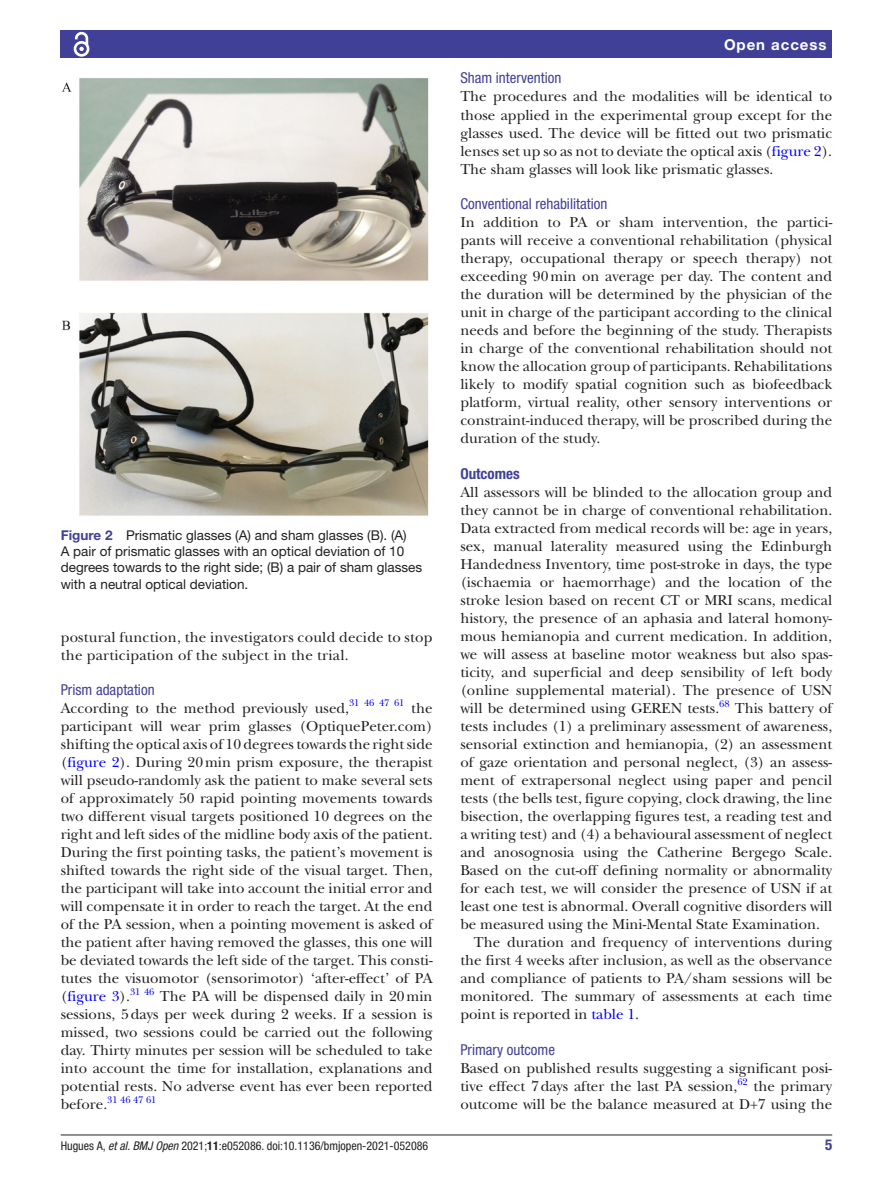
<style>
.page{position:relative;width:893px;height:1191px;background:#fff}
.page>*{position:absolute;margin:0;border:0;box-sizing:border-box;transform-origin:0 0}
.t1{font:15px/18px "New Baskerville";color:#231f20;text-align:justify}
.t2{font:condensed 15px "Helvetica Neue LT Std";color:#414099}
.t3{font:700 15px "Helvetica Neue LT Std";letter-spacing:.065em;color:#fff}
.t4{font:700 condensed 15px "Helvetica Neue LT Std";color:#414099}
.t5{font:13.5px/16.2px "Helvetica Neue LT Std";color:#231f20}
.t6{font:condensed 12px "Helvetica Neue LT Std";color:#231f20}
.t7{font:9.9px "New Baskerville";color:#00f}
.s1{font-weight:700;color:#414099}
.s2{color:#00f}
.s3{font-size:15px;color:#231f20}
.s4{font-style:italic}
.s5{font-weight:700}
</style>
<div class="page">
<hr style="left:61px;top:1134px;width:771px;height:1px;background:#231f20">
<div style="left:61px;top:31px;width:771px;height:27px;background:#414099"></div>
<svg style="left:73px;top:31px;width:17px;height:26px"></svg>
<img style="left:61px;top:78px;width:368px;height:438px">
<p class="t5" style="left:61px;top:527px;width:363px"><span class="s1">Figure 2</span> Prismatic glasses (A) and sham glasses (B). (A)<br>A pair of prismatic glasses with an optical deviation of 10 degrees towards to the right side; (B) a pair of sham glasses with a neutral optical deviation.</p>
<p class="t1" style="left:61px;top:628px;width:373px">postural function, the investigators could decide to stop the participation of the subject in the trial.</p>
<p class="t2" style="left:61px;top:681px;width:95px">Prism adaptation</p>
<p class="t1" style="left:61px;top:699px;width:345px">According to the method previously used,<sup>31</sup> <sup>46</sup> <sup>47</sup> <sup>61</sup></p>
<p class="t1" style="left:61px;top:699px;width:373px;text-indent:351px">the participant will wear prim glasses (OptiquePeter.com) shifting the optical axis of 10 degrees towards the right side (<span class="s2">figure 2</span>). During 20min prism exposure, the therapist will pseudo-randomly ask the patient to make several sets of approximately 50 rapid pointing movements towards two different visual targets positioned 10 degrees on the right and left sides of the midline body axis of the patient.<br>During the first pointing tasks, the patient’s movement is shifted towards the right side of the visual target. Then, the participant will take into account the initial error and will compensate it in order to reach the target. At the end of the PA session, when a pointing movement is asked of the patient after having removed the glasses, this one will be deviated towards the left side of the target. This consti&shy;tutes the visuomotor (sensorimotor) ‘after-effect’ of PA (<span class="s2">figure 3</span>).</p>
<p class="t7" style="left:130px;top:985px;width:26px">31 46</p>
<p class="t1" style="left:61px;top:987px;width:373px;text-indent:99px">The PA will be dispensed daily in 20min sessions, 5days per week during 2 weeks. If a session is missed, two sessions could be carried out the following day. Thirty minutes per session will be scheduled to take into account the time for installation, explanations and potential rests. No adverse event has ever been reported</p>
<p class="t7" style="left:61px;top:1093px;width:97px"><span class="s3">before.</span>31 46 47 61</p>
<p class="t3" style="left:724px;top:35px;width:104px">Open access</p>
<p class="t2" style="left:460px;top:69px;width:103px">Sham intervention</p>
<p class="t1" style="left:460px;top:88px;width:373px">The procedures and the modalities will be identical to those applied in the experimental group except for the glasses used. The device will be fitted out two prismatic lenses set up so as not to deviate the optical axis (<span class="s2">figure 2</span>).<br>The sham glasses will look like prismatic glasses.</p>
<p class="t2" style="left:460px;top:195px;width:149px">Conventional rehabilitation</p>
<p class="t1" style="left:460px;top:214px;width:373px">In addition to PA or sham intervention, the partici&shy;pants will receive a conventional rehabilitation (physical therapy, occupational therapy or speech therapy) not exceeding 90min on average per day. The content and the duration will be determined by the physician of the unit in charge of the participant according to the clinical needs and before the beginning of the study. Therapists in charge of the conventional rehabilitation should not know the allocation group of participants. Rehabilitations likely to modify spatial cognition such as biofeedback platform, virtual reality, other sensory interventions or constraint-induced therapy, will be proscribed during the duration of the study.</p>
<p class="t4" style="left:460px;top:465px;width:61px">Outcomes</p>
<p class="t1" style="left:460px;top:483px;width:373px">All assessors will be blinded to the allocation group and they cannot be in charge of conventional rehabilitation.<br>Data extracted from medical records will be: age in years, sex, manual laterality measured using the Edinburgh Handedness Inventory, time post-stroke in days, the type (ischaemia or haemorrhage) and the location of the stroke lesion based on recent CT or MRI scans, medical history, the presence of an aphasia and lateral homony&shy;mous hemianopia and current medication. In addition, we will assess at baseline motor weakness but also spas&shy;ticity, and superficial and deep sensibility of left body (online supplemental material). The presence of USN will be determined using GEREN tests.</p>
<p class="t7" style="left:719px;top:697px;width:12px">68</p>
<p class="t1" style="left:735px;top:699px;width:99px">This battery of</p>
<p class="t1" style="left:460px;top:717px;width:373px">tests includes (1) a preliminary assessment of awareness,</p>
<p class="t1" style="left:460px;top:735px;width:373px">sensorial extinction and hemianopia, (2) an assessment</p>
<p class="t1" style="left:460px;top:753px;width:373px">of gaze orientation and personal neglect, (3) an assess-</p>
<p class="t1" style="left:460px;top:771px;width:373px">ment of extrapersonal neglect using paper and pencil</p>
<p class="t1" style="left:460px;top:789px;width:373px">tests (the bells test, figure copying, clock drawing, the line</p>
<p class="t1" style="left:460px;top:807px;width:373px">bisection, the overlapping figures test, a reading test and</p>
<p class="t1" style="left:460px;top:825px;width:373px">a writing test) and (4) a behavioural assessment of neglect</p>
<p class="t1" style="left:460px;top:843px;width:373px">and anosognosia using the Catherine Bergego Scale.</p>
<p class="t1" style="left:460px;top:861px;width:373px">Based on the cut-off defining normality or abnormality</p>
<p class="t1" style="left:460px;top:879px;width:373px">for each test, we will consider the presence of USN if at</p>
<p class="t1" style="left:460px;top:897px;width:373px">least one test is abnormal. Overall cognitive disorders will</p>
<p class="t1" style="left:460px;top:915px;width:361px">be measured using the Mini-Mental State Examination.</p>
<p class="t1" style="left:474px;top:933px;width:360px">The duration and frequency of interventions during</p>
<p class="t1" style="left:460px;top:951px;width:373px">the first 4 weeks after inclusion, as well as the observance</p>
<p class="t1" style="left:460px;top:969px;width:373px">and compliance of patients to PA/sham sessions will be</p>
<p class="t1" style="left:460px;top:987px;width:373px">monitored. The summary of assessments at each time</p>
<p class="t1" style="left:460px;top:1005px;width:180px">point is reported in <span class="s2">table 1</span>.</p>
<p class="t2" style="left:460px;top:1041px;width:96px">Primary outcome</p>
<p class="t1" style="left:460px;top:1059px;width:373px">Based on published results suggesting a significant posi&shy;tive effect 7days after the last PA session,</p>
<p class="t7" style="left:737px;top:1075px;width:12px">62</p>
<p class="t1" style="left:460px;top:1077px;width:373px;text-align:right">the primary<br>outcome will be the balance measured at D+7 using the</p>
<p class="t6" style="left:61px;top:1138px;width:369px">Hugues A, <span class="s4">et al</span>. <span class="s4">BMJ Open</span> 2021;<span class="s5">11</span>:e052086. doi:10.1136/bmjopen-2021-052086</p>
<p class="t4" style="left:825px;top:1135px;width:9px">5</p>
</div>
